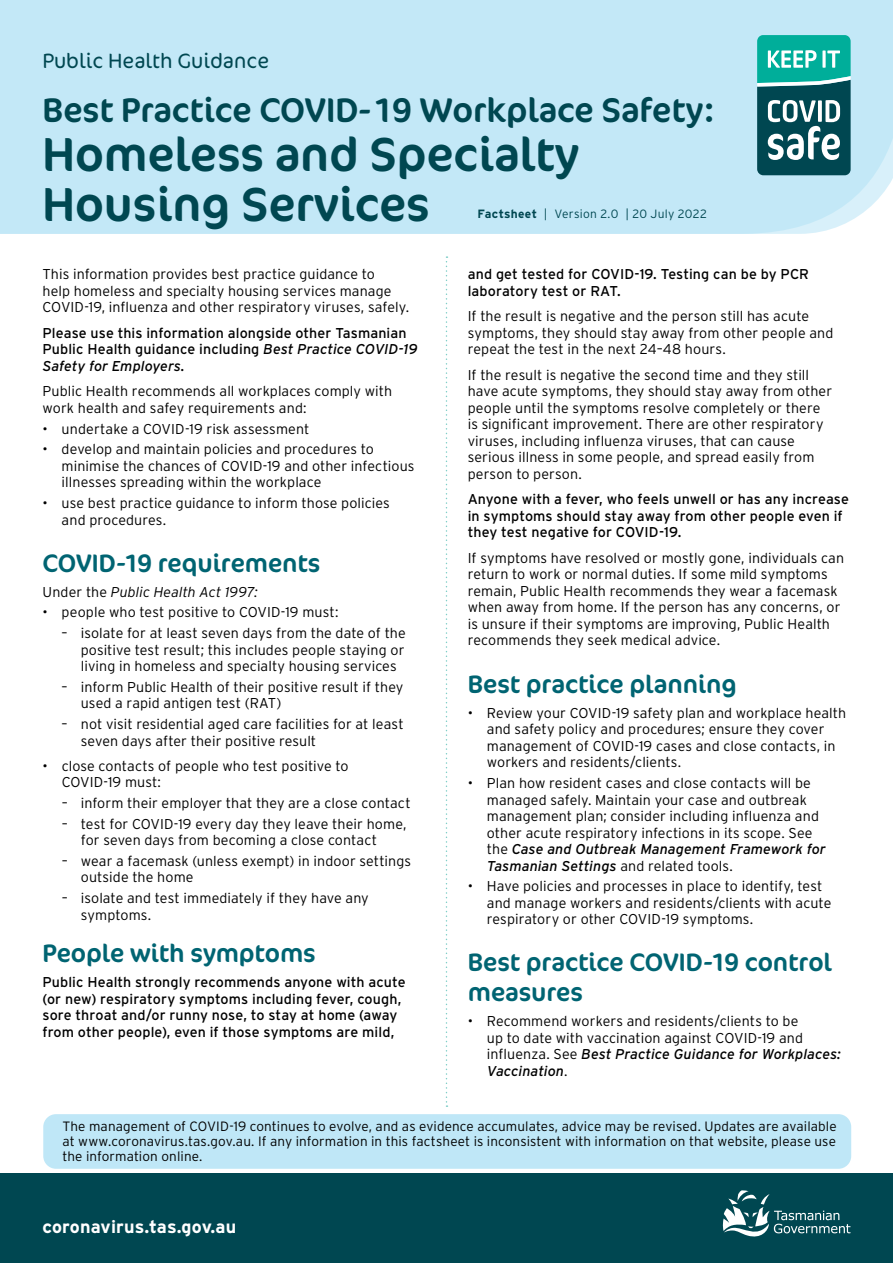
<style>
.page{position:relative;width:893px;height:1263px;background:#fff}
.page>*{position:absolute;margin:0;border:0;box-sizing:border-box;transform-origin:0 0}
.t1{font:48px/49.5px "Cocon Pro";color:#004751}
.t2{font:34.5px "Cocon Pro";color:#004751}
.t3{font:25.5px/30px "Cocon Pro";color:#006472}
.t4{font:300 21px "Cocon Pro";color:#004751}
.t5{font:700 18px "Interstate";letter-spacing:.01em;color:#fff}
.t6{font:300 14.25px/16.5px "Interstate";letter-spacing:.005em;color:#000}
.t7{font:14.25px/16.5px "Interstate";letter-spacing:.005em;color:#000}
.t8{font:italic 300 14.25px "Interstate";letter-spacing:.005em;color:#000}
.t9{font:300 13.5px/15px "Interstate";letter-spacing:.01em;color:#000;text-align:justify}
.t10{font:300 12px "Interstate";letter-spacing:.02em;color:#004751}
.s1{font-weight:700}
.s2{font-style:italic}
.s3{font-style:normal}
.s4{font-weight:400;font-style:italic}
</style>
<div class="page">
<div style="left:0;top:1174px;width:893px;height:89px;background:#004751"></div>
<svg style="left:446px;top:256px;width:1px;height:851px"></svg>
<div style="left:0;top:0;width:893px;height:234px;background:#c3e8f7"></div>
<svg style="left:757px;top:35px;width:94px;height:140px"></svg>
<svg style="left:722px;top:1190px;width:128px;height:47px"></svg>
<div style="left:43px;top:1114px;width:808px;height:55px;background:#bfe7f7;border-radius:13px"></div>
<h3 class="t4" style="left:43px;top:47px;width:228px">Public Health Guidance</h3>
<h2 class="t2" style="left:43px;top:87px;width:674px">Best Practice COVID-19 Workplace Safety:</h2>
<h1 class="t1" style="left:43px;top:129px;width:538px">Homeless and Specialty<br>Housing Services</h1>
<p class="t10" style="left:478px;top:207px;width:231px"><span class="s1">Factsheet</span> | Version 2.0 | 20 July 2022</p>
<p class="t6" style="left:43px;top:266px;width:368px">This information provides best practice guidance to<br>help homeless and specialty housing services manage<br>COVID-19, influenza and other respiratory viruses, safely.</p>
<p class="t7" style="left:43px;top:324px;width:376px">Please use this information alongside other Tasmanian<br>Public Health guidance including <span class="s2">Best Practice COVID-19<br>Safety for Employers.</span></p>
<p class="t6" style="left:43px;top:383px;width:351px">Public Health recommends all workplaces comply with work health and safey requirements and:</p>
<p class="t6" style="left:43px;top:420px;width:268px">• undertake a COVID-19 risk assessment</p>
<p class="t6" style="left:62px;top:441px;width:354px;text-indent:-19px">• develop and maintain policies and procedures to minimise the chances of COVID-19 and other infectious illnesses spreading within the workplace</p>
<p class="t6" style="left:62px;top:495px;width:330px;text-indent:-19px">• use best practice guidance to inform those policies and procedures.</p>
<h3 class="t3" style="left:43px;top:547px;width:279px">COVID-19 requirements</h3>
<p class="t8" style="left:43px;top:584px;width:217px"><span class="s3">Under the</span> Public Health Act 1997:</p>
<p class="t6" style="left:43px;top:604px;width:297px">• people who test positive to COVID-19 must:</p>
<p class="t6" style="left:81px;top:625px;width:326px;text-align:justify;text-indent:-19px">– isolate for at least seven days from the date of the positive test result; this includes people staying or living in homeless and specialty housing services</p>
<p class="t6" style="left:81px;top:678px;width:324px;text-indent:-19px">– inform Public Health of their positive result if they used a rapid antigen test (RAT)</p>
<p class="t6" style="left:81px;top:716px;width:324px;text-indent:-19px">– not visit residential aged care facilities for at least seven days after their positive result</p>
<p class="t6" style="left:62px;top:757px;width:288px;text-indent:-19px">• close contacts of people who test positive to<br>COVID-19 must:</p>
<p class="t6" style="left:62px;top:794px;width:350px">– inform their employer that they are a close contact</p>
<p class="t6" style="left:81px;top:815px;width:327px;text-indent:-19px">– test for COVID-19 every day they leave their home, for seven days from becoming a close contact</p>
<p class="t6" style="left:81px;top:852px;width:332px;text-indent:-19px">– wear a facemask (unless exempt) in indoor settings outside the home</p>
<p class="t6" style="left:81px;top:890px;width:289px;text-indent:-19px">– isolate and test immediately if they have any symptoms.</p>
<h3 class="t3" style="left:43px;top:938px;width:275px">People with symptoms</h3>
<p class="t7" style="left:43px;top:974px;width:365px">Public Health strongly recommends anyone with acute (or new) respiratory symptoms including fever, cough, sore throat and/or runny nose, to stay at home (away from other people), even if those symptoms are mild,</p>
<p class="t7" style="left:468px;top:266px;width:343px">and get tested for COVID-19. Testing can be by PCR laboratory test or RAT.</p>
<p class="t6" style="left:468px;top:308px;width:367px">If the result is negative and the person still has acute symptoms, they should stay away from other people and repeat the test in the next 24–48 hours.</p>
<p class="t6" style="left:468px;top:366px;width:366px">If the result is negative the second time and they still have acute symptoms, they should stay away from other people until the symptoms resolve completely or there is significant improvement. There are other respiratory viruses, including influenza viruses, that can cause serious illness in some people, and spread easily from person to person.</p>
<p class="t7" style="left:468px;top:491px;width:383px">Anyone with a fever, who feels unwell or has any increase in symptoms should stay away from other people even if they test negative for COVID-19.</p>
<p class="t6" style="left:468px;top:549px;width:378px">If symptoms have resolved or mostly gone, individuals can return to work or normal duties. If some mild symptoms remain, Public Health recommends they wear a facemask when away from home. If the person has any concerns, or is unsure if their symptoms are improving, Public Health recommends they seek medical advice.</p>
<h3 class="t3" style="left:468px;top:668px;width:271px">Best practice planning</h3>
<p class="t6" style="left:487px;top:704px;width:361px;text-indent:-19px">• Review your COVID-19 safety plan and workplace health and safety policy and procedures; ensure they cover management of COVID-19 cases and close contacts, in workers and residents/clients.</p>
<p class="t6" style="left:487px;top:775px;width:340px;text-indent:-19px">• Plan how resident cases and close contacts will be managed safely. Maintain your case and outbreak management plan; consider including influenza and other acute respiratory infections in its scope. See the <span class="s4">Case and Outbreak Management Framework for Tasmanian Settings</span> and related tools.</p>
<p class="t6" style="left:487px;top:878px;width:346px;text-indent:-19px">• Have policies and processes in place to identify, test and manage workers and residents/clients with acute respiratory or other COVID-19 symptoms.</p>
<h3 class="t3" style="left:468px;top:947px;width:366px">Best practice COVID-19 control measures</h3>
<p class="t6" style="left:487px;top:1013px;width:355px;text-indent:-19px">• Recommend workers and residents/clients to be<br>up to date with vaccination against COVID-19 and influenza. See <span class="s4">Best Practice Guidance for Workplaces:<br>Vaccination</span>.</p>
<p class="t9" style="left:62px;top:1119px;width:776px">The management of COVID-19 continues to evolve, and as evidence accumulates, advice may be revised. Updates are available at www.coronavirus.tas.gov.au. If any information in this factsheet is inconsistent with information on that website, please use the information online.</p>
<p class="t5" style="left:43px;top:1217px;width:195px">coronavirus.tas.gov.au</p>
</div>
